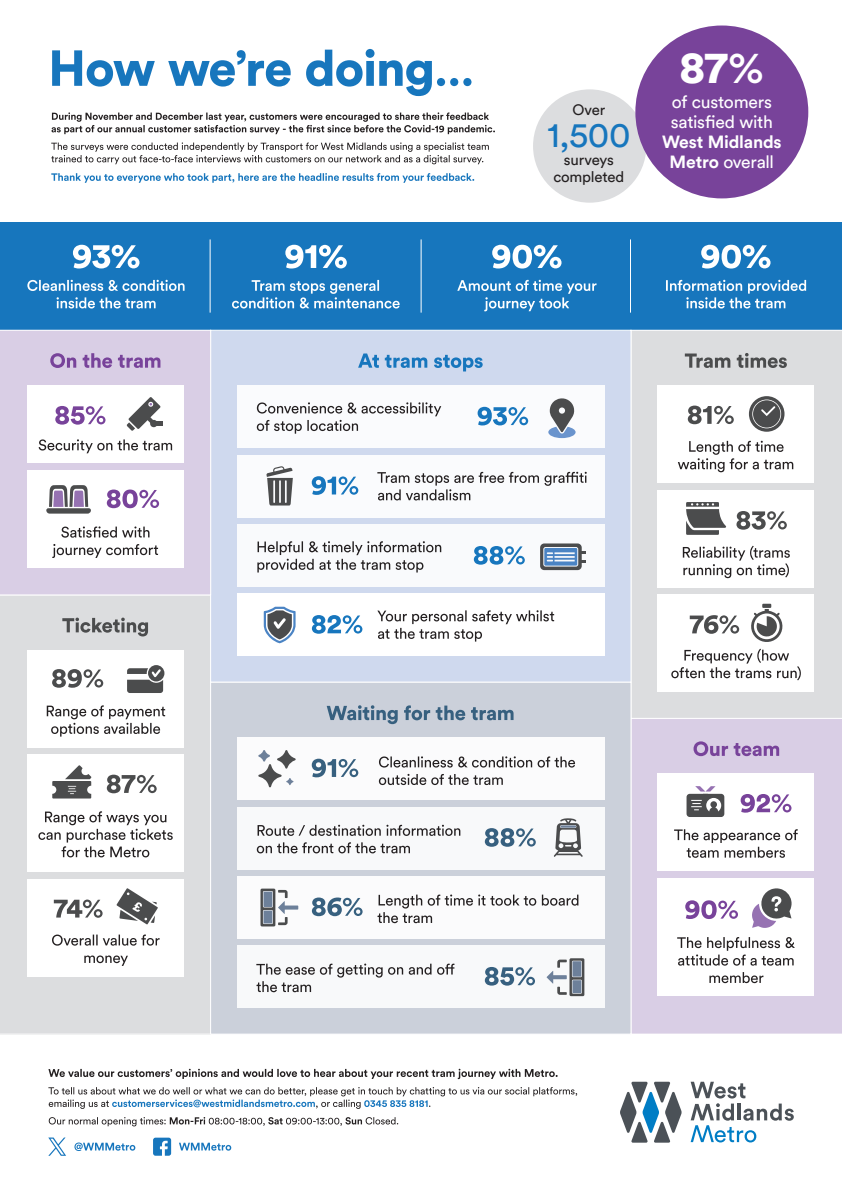
<style>
.page{position:relative;width:842px;height:1192px;background:#fff}
.page>*{position:absolute;margin:0;border:0;box-sizing:border-box;transform-origin:0 0}
.t1{font:900 45px "Circular Std";color:#fff}
.t2{font:35px "Circular Std";color:#1776bd}
.t3{font:17.5px/20px "Circular Std";letter-spacing:-.015em;color:#fff;text-align:center}
.t4{font:15px/17.5px "Circular Std";letter-spacing:-.015em;color:#231f20;text-align:center}
.s1{font-weight:400}
.s2{font-weight:700}
</style>
<div class="page">
<div style="left:0;top:222px;width:842px;height:108px;background:#1776bd"></div>
<div style="left:632px;top:331px;width:210px;height:387px;background:#dcdddf"></div>
<div style="left:0;top:595px;width:210px;height:440px;background:#dcdddf"></div>
<div style="left:210px;top:330px;width:421px;height:353px;background:#cfd9ee;border:1px solid #fff"></div>
<div style="left:0;top:330px;width:211px;height:265px;background:#d9cee5"></div>
<div style="left:631px;top:719px;width:211px;height:315px;background:#d9cee5"></div>
<div style="left:210px;top:682px;width:421px;height:353px;background:#cbd0da;border:1px solid #fff"></div>
<div style="left:28px;top:470px;width:156px;height:97px;background:#fff"></div>
<div style="left:28px;top:385px;width:156px;height:78px;background:#fff"></div>
<div style="left:28px;top:650px;width:156px;height:97px;background:#fff"></div>
<div style="left:28px;top:879px;width:156px;height:97px;background:#fff"></div>
<div style="left:658px;top:386px;width:156px;height:97px;background:#fff"></div>
<div style="left:658px;top:490px;width:156px;height:97px;background:#fff"></div>
<div style="left:658px;top:594px;width:156px;height:97px;background:#fff"></div>
<div style="left:658px;top:878px;width:156px;height:117px;background:#fff"></div>
<div style="left:28px;top:754px;width:156px;height:118px;background:#fff"></div>
<svg style="left:52px;top:49px;width:419px;height:47px"></svg>
<svg style="left:50px;top:353px;width:110px;height:15px;background:#b297c7"></svg>
<svg style="left:693px;top:741px;width:86px;height:15px"></svg>
<svg style="left:685px;top:353px;width:102px;height:15px;background:#a2a3a4"></svg>
<svg style="left:62px;top:618px;width:86px;height:18px;background:#a5a6a7"></svg>
<svg style="left:107px;top:490px;width:52px;height:18px"></svg>
<svg style="left:685px;top:900px;width:53px;height:19px"></svg>
<svg style="left:736px;top:511px;width:51px;height:19px"></svg>
<svg style="left:690px;top:615px;width:49px;height:19px"></svg>
<svg style="left:54px;top:900px;width:49px;height:18px"></svg>
<svg style="left:55px;top:406px;width:50px;height:19px"></svg>
<svg style="left:52px;top:544px;width:106px;height:14px"></svg>
<svg style="left:61px;top:526px;width:88px;height:12px"></svg>
<svg style="left:709px;top:972px;width:54px;height:11px"></svg>
<svg style="left:677px;top:937px;width:118px;height:29px"></svg>
<svg style="left:683px;top:546px;width:107px;height:32px"></svg>
<svg style="left:671px;top:649px;width:130px;height:31px"></svg>
<svg style="left:84px;top:955px;width:44px;height:11px"></svg>
<svg style="left:52px;top:935px;width:108px;height:11px"></svg>
<svg style="left:39px;top:439px;width:133px;height:14px"></svg>
<svg style="left:620px;top:1082px;width:61px;height:61px"></svg>
<svg style="left:691px;top:1082px;width:103px;height:60px"></svg>
<svg style="left:51px;top:173px;width:423px;height:10px"></svg>
<svg style="left:51px;top:142px;width:438px;height:22px"></svg>
<svg style="left:52px;top:112px;width:443px;height:22px"></svg>
<svg style="left:73px;top:245px;width:66px;height:24px"></svg>
<svg style="left:285px;top:245px;width:62px;height:24px"></svg>
<svg style="left:492px;top:245px;width:69px;height:24px"></svg>
<svg style="left:701px;top:245px;width:69px;height:24px"></svg>
<svg style="left:57px;top:297px;width:99px;height:12px"></svg>
<svg style="left:27px;top:280px;width:158px;height:11px"></svg>
<div style="left:533px;top:89px;width:113px;height:114px;background:#dcdddf;border-radius:50%"></div>
<svg style="left:232px;top:280px;width:168px;height:29px"></svg>
<svg style="left:457px;top:280px;width:139px;height:31px"></svg>
<svg style="left:666px;top:280px;width:140px;height:29px"></svg>
<hr style="left:210px;top:239px;width:1px;height:74px;background:#fff">
<hr style="left:421px;top:239px;width:1px;height:74px;background:#fff">
<hr style="left:630px;top:239px;width:1px;height:74px;background:#fff">
<div style="left:237px;top:594px;width:367px;height:62px;background:#fff"></div>
<div style="left:237px;top:737px;width:367px;height:63px;background:#fff"></div>
<div style="left:237px;top:876px;width:367px;height:63px;background:#fff"></div>
<div style="left:237px;top:807px;width:367px;height:62px;background:#f8f9fa"></div>
<div style="left:237px;top:946px;width:367px;height:62px;background:#f8f9fa"></div>
<svg style="left:358px;top:353px;width:125px;height:18px"></svg>
<svg style="left:327px;top:705px;width:186px;height:19px"></svg>
<svg style="left:312px;top:615px;width:50px;height:19px"></svg>
<svg style="left:312px;top:759px;width:46px;height:18px"></svg>
<svg style="left:312px;top:898px;width:51px;height:18px"></svg>
<svg style="left:485px;top:828px;width:51px;height:19px"></svg>
<svg style="left:485px;top:967px;width:50px;height:19px"></svg>
<svg style="left:377px;top:610px;width:177px;height:32px"></svg>
<svg style="left:379px;top:774px;width:124px;height:11px"></svg>
<svg style="left:379px;top:756px;width:196px;height:12px"></svg>
<svg style="left:377px;top:894px;width:201px;height:29px"></svg>
<svg style="left:257px;top:842px;width:153px;height:11px"></svg>
<svg style="left:258px;top:825px;width:202px;height:11px"></svg>
<svg style="left:256px;top:964px;width:198px;height:28px"></svg>
<div style="left:635px;top:26px;width:173px;height:172px;background:#78439a;border-radius:50%"></div>
<svg style="left:49px;top:1117px;width:349px;height:9px"></svg>
<svg style="left:48px;top:1087px;width:529px;height:22px"></svg>
<svg style="left:48px;top:1069px;width:510px;height:10px"></svg>
<svg style="left:74px;top:1143px;width:61px;height:8px"></svg>
<svg style="left:179px;top:1143px;width:52px;height:8px"></svg>
<svg style="left:153px;top:1138px;width:18px;height:18px"></svg>
<svg style="left:48px;top:1137px;width:18px;height:19px"></svg>
<svg style="left:752px;top:888px;width:39px;height:40px"></svg>
<svg style="left:52px;top:669px;width:51px;height:19px"></svg>
<svg style="left:107px;top:775px;width:50px;height:18px"></svg>
<svg style="left:47px;top:705px;width:118px;height:32px"></svg>
<svg style="left:38px;top:811px;width:135px;height:46px"></svg>
<div style="left:237px;top:386px;width:367px;height:62px;background:#fff"></div>
<div style="left:237px;top:455px;width:367px;height:62px;background:#fff"></div>
<div style="left:237px;top:524px;width:367px;height:63px;background:#fff"></div>
<svg style="left:478px;top:407px;width:50px;height:18px"></svg>
<svg style="left:312px;top:476px;width:46px;height:19px"></svg>
<svg style="left:474px;top:546px;width:51px;height:19px"></svg>
<svg style="left:257px;top:402px;width:184px;height:32px"></svg>
<svg style="left:377px;top:472px;width:210px;height:28px"></svg>
<svg style="left:257px;top:541px;width:184px;height:32px"></svg>
<svg style="left:688px;top:406px;width:46px;height:18px"></svg>
<svg style="left:678px;top:441px;width:115px;height:31px"></svg>
<div style="left:658px;top:774px;width:156px;height:97px;background:#fff"></div>
<svg style="left:741px;top:794px;width:50px;height:19px"></svg>
<svg style="left:674px;top:829px;width:124px;height:29px"></svg>
<svg style="left:554px;top:818px;width:29px;height:39px"></svg>
<hr style="left:560px;top:825px;width:16px;height:3px;background:#6d809a">
<svg style="left:127px;top:665px;width:37px;height:28px"></svg>
<svg style="left:686px;top:786px;width:38px;height:31px"></svg>
<svg style="left:751px;top:604px;width:32px;height:38px"></svg>
<svg style="left:260px;top:889px;width:38px;height:37px"></svg>
<div style="left:263px;top:892px;width:9px;height:15px;background:#6d809a"></div>
<div style="left:263px;top:911px;width:9px;height:12px;background:#6d809a"></div>
<svg style="left:546px;top:958px;width:38px;height:38px"></svg>
<div style="left:572px;top:961px;width:9px;height:16px;background:#6d809a"></div>
<div style="left:572px;top:980px;width:9px;height:13px;background:#6d809a"></div>
<svg style="left:540px;top:543px;width:45px;height:27px"></svg>
<svg style="left:116px;top:888px;width:42px;height:36px"></svg>
<svg style="left:127px;top:397px;width:36px;height:34px"></svg>
<svg style="left:52px;top:765px;width:39px;height:34px"></svg>
<svg style="left:258px;top:750px;width:38px;height:37px"></svg>
<svg style="left:749px;top:396px;width:35px;height:36px"></svg>
<svg style="left:686px;top:502px;width:40px;height:33px"></svg>
<svg style="left:46px;top:485px;width:45px;height:29px"></svg>
<svg style="left:266px;top:466px;width:27px;height:40px"></svg>
<svg style="left:548px;top:398px;width:28px;height:40px"></svg>
<svg style="left:264px;top:607px;width:32px;height:36px"></svg>
<p class="t4" style="left:572px;top:101px;width:34px">Over</p>
<p class="t2" style="left:547px;top:113px;width:85px">1,500</p>
<p class="t4" style="left:553px;top:151px;width:72px">surveys completed</p>
<p class="t1" style="left:679px;top:38px;width:86px">87<span class="s1">%</span></p>
<p class="t3" style="left:662px;top:92px;width:121px">of customers satisfied with<br><span class="s2">West Midlands<br>Metro</span> overall</p>
</div>
